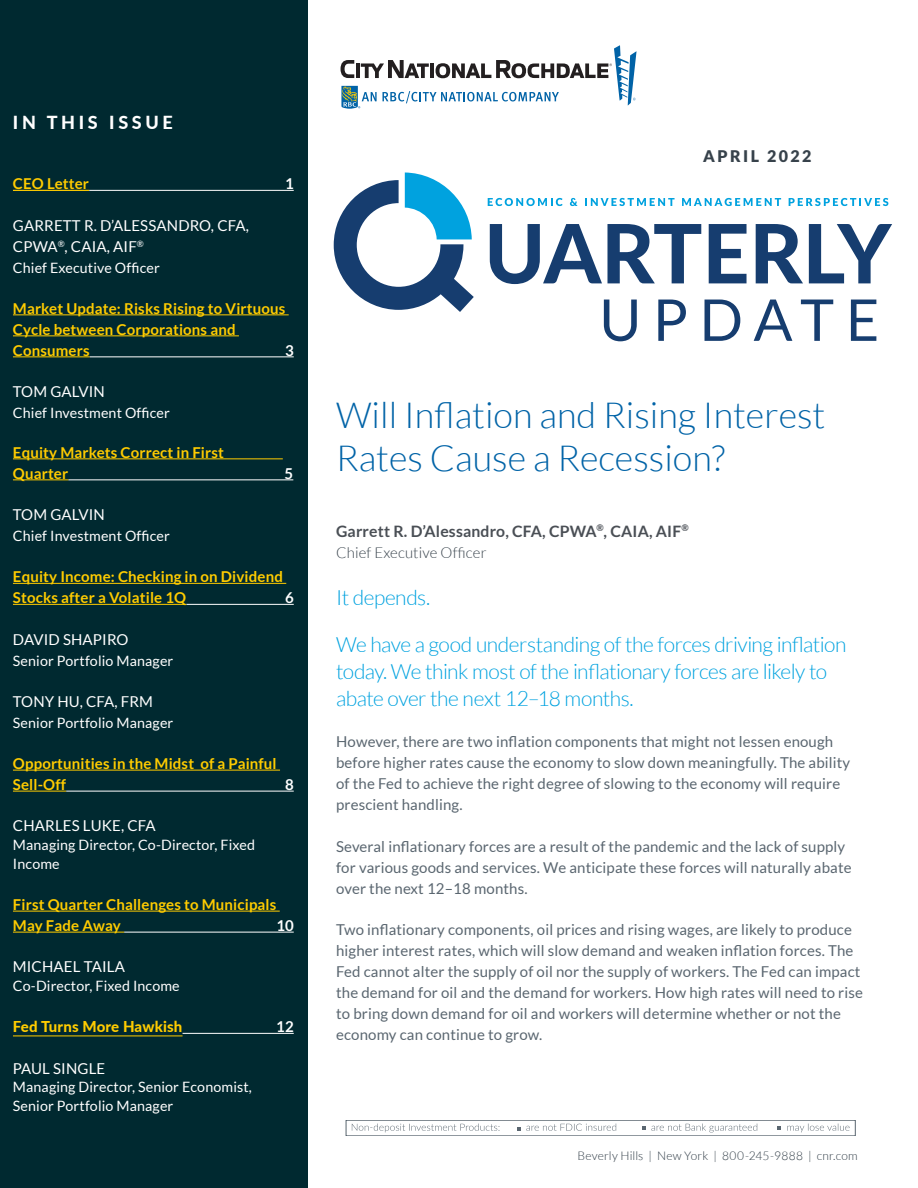
<style>
.page{position:relative;width:918px;height:1188px;background:#fff}
.page>*{position:absolute;margin:0;border:0;box-sizing:border-box;transform-origin:0 0}
.t1{font:300 36px/43.2px "Lato";color:#0163a7}
.Author_name{font:300 21px/27px "Lato";letter-spacing:-.025em;color:#00a2df}
.t2{font:800 18px "Lato";letter-spacing:.2em;color:#fff}
.In_This_Issue{font:900 16.05px "Lato";letter-spacing:.15em;color:#37424b}
.Author_name-2{font:700 15.75px "Lato";letter-spacing:.01em;color:#4a4f55}
.Body_Copy_10_Grey{font:15px/21px "Lato";letter-spacing:.01em;color:#5a6670}
.TOC_White{font:700 15px/21px "Lato";letter-spacing:.01em;color:#fc0}
.TOC_White-2{font:15px/21px "Lato";letter-spacing:.01em;color:#fff}
.Author_name-3{font:300 15px "Lato";letter-spacing:.01em;color:#37424b}
.TOC_White-3{font:800 15px "Lato";letter-spacing:.01em;color:#fc0}
.TOC_White-4{font:700 15px "Lato";color:#fff}
.TOC_White-5{font:14.25px/18.8px "Lato";letter-spacing:.01em;color:#fff}
.t3{font:300 12px "Lato";letter-spacing:.015em;color:#323e48}
</style>
<div class="page">
<svg style="left:352px;top:1124px;width:498px;height:9px"></svg>
<div style="left:346px;top:1120px;width:509px;height:16px;border:1px solid #5a6670"></div>
<div style="left:0;top:0;width:308px;height:1188px;background:#002930"></div>
<svg style="left:341px;top:45px;width:296px;height:64px"></svg>
<svg style="left:490px;top:224px;width:211px;height:60px"></svg>
<svg style="left:709px;top:224px;width:38px;height:59px"></svg>
<svg style="left:756px;top:224px;width:47px;height:59px"></svg>
<svg style="left:809px;top:224px;width:83px;height:59px"></svg>
<svg style="left:604px;top:300px;width:33px;height:41px"></svg>
<svg style="left:658px;top:300px;width:28px;height:41px"></svg>
<svg style="left:705px;top:300px;width:35px;height:41px"></svg>
<svg style="left:754px;top:300px;width:38px;height:41px"></svg>
<svg style="left:801px;top:300px;width:32px;height:41px"></svg>
<svg style="left:851px;top:300px;width:25px;height:41px"></svg>
<svg style="left:334px;top:172px;width:140px;height:140px"></svg>
<svg style="left:488px;top:198px;width:75px;height:8px"></svg>
<svg style="left:570px;top:198px;width:8px;height:8px"></svg>
<svg style="left:585px;top:198px;width:90px;height:8px"></svg>
<svg style="left:682px;top:198px;width:99px;height:8px"></svg>
<svg style="left:789px;top:198px;width:99px;height:8px"></svg>
<hr style="left:13px;top:190px;width:76px;height:1px;background:#fc0">
<hr style="left:89px;top:190px;width:205px;height:1px;background:#fff">
<hr style="left:13px;top:315px;width:276px;height:1px;background:#fc0">
<hr style="left:13px;top:336px;width:226px;height:1px;background:#fc0">
<hr style="left:13px;top:357px;width:77px;height:1px;background:#fc0">
<hr style="left:90px;top:357px;width:204px;height:1px;background:#fff">
<hr style="left:13px;top:459px;width:270px;height:1px;background:#fc0">
<hr style="left:13px;top:480px;width:55px;height:1px;background:#fc0">
<hr style="left:68px;top:480px;width:225px;height:1px;background:#fff">
<hr style="left:13px;top:583px;width:273px;height:1px;background:#fc0">
<hr style="left:13px;top:604px;width:174px;height:1px;background:#fc0">
<hr style="left:187px;top:604px;width:107px;height:1px;background:#fff">
<hr style="left:13px;top:770px;width:267px;height:1px;background:#fc0">
<hr style="left:13px;top:791px;width:53px;height:1px;background:#fc0">
<hr style="left:66px;top:791px;width:228px;height:1px;background:#fff">
<hr style="left:13px;top:911px;width:267px;height:1px;background:#fc0">
<hr style="left:13px;top:932px;width:111px;height:1px;background:#fc0">
<hr style="left:124px;top:932px;width:170px;height:1px;background:#fff">
<hr style="left:13px;top:1036px;width:170px;height:1px;background:#fc0">
<hr style="left:183px;top:1033px;width:111px;height:1px;background:#fff">
<h3 class="t2" style="left:13px;top:109px;width:161px">IN THIS ISSUE</h3>
<p class="TOC_White" style="left:13px;top:173px;width:78px">CEO Letter</p>
<p class="TOC_White-4" style="left:285px;top:175px;width:10px">1</p>
<p class="TOC_White-2" style="left:13px;top:215px;width:237px">GARRETT R. D’ALESSANDRO, CFA,<br>CPWA<sup>®</sup>, CAIA, AIF<sup>®</sup></p>
<p class="TOC_White-5" style="left:13px;top:258px;width:148px">Chief Executive Officer</p>
<p class="TOC_White" style="left:13px;top:298px;width:274px">Market Update: Risks Rising to Virtuous<br>Cycle between Corporations and<br>Consumers</p>
<p class="TOC_White-4" style="left:285px;top:342px;width:10px">3</p>
<p class="TOC_White-2" style="left:13px;top:381px;width:93px">TOM GALVIN</p>
<p class="TOC_White-5" style="left:13px;top:404px;width:158px">Chief Investment Officer</p>
<p class="TOC_White" style="left:13px;top:442px;width:213px">Equity Markets Correct in First<br>Quarter</p>
<p class="TOC_White-4" style="left:285px;top:465px;width:10px">5</p>
<p class="TOC_White-2" style="left:13px;top:504px;width:93px">TOM GALVIN</p>
<p class="TOC_White-5" style="left:13px;top:527px;width:158px">Chief Investment Officer</p>
<p class="TOC_White" style="left:13px;top:566px;width:271px">Equity Income: Checking in on Dividend<br>Stocks after a Volatile 1Q</p>
<p class="TOC_White-4" style="left:285px;top:589px;width:10px">6</p>
<p class="TOC_White-2" style="left:13px;top:629px;width:117px">DAVID SHAPIRO</p>
<p class="TOC_White-5" style="left:13px;top:651px;width:162px">Senior Portfolio Manager</p>
<p class="TOC_White-2" style="left:13px;top:691px;width:142px">TONY HU, CFA, FRM</p>
<p class="TOC_White-5" style="left:13px;top:713px;width:162px">Senior Portfolio Manager</p>
<p class="TOC_White" style="left:13px;top:753px;width:265px">Opportunities in the Midst of a Painful<br>Sell-Off</p>
<p class="TOC_White-4" style="left:285px;top:776px;width:10px">8</p>
<p class="TOC_White-2" style="left:13px;top:815px;width:144px">CHARLES LUKE, CFA</p>
<p class="TOC_White-5" style="left:13px;top:836px;width:244px">Managing Director, Co-Director, Fixed<br>Income</p>
<p class="TOC_White" style="left:13px;top:894px;width:265px">First Quarter Challenges to Municipals<br>May Fade Away</p>
<p class="TOC_White-4" style="left:276px;top:917px;width:19px">10</p>
<p class="TOC_White-2" style="left:13px;top:956px;width:113px">MICHAEL TAILA</p>
<p class="TOC_White-5" style="left:13px;top:977px;width:168px">Co-Director, Fixed Income</p>
<p class="TOC_White-3" style="left:13px;top:1016px;width:171px">Fed Turns More Hawkish</p>
<p class="TOC_White-4" style="left:276px;top:1018px;width:19px">12</p>
<p class="TOC_White-2" style="left:13px;top:1058px;width:94px">PAUL SINGLE</p>
<p class="TOC_White-5" style="left:13px;top:1078px;width:240px">Managing Director, Senior Economist,<br>Senior Portfolio Manager</p>
<p class="In_This_Issue" style="left:703px;top:147px;width:110px">APRIL 2022</p>
<h2 class="t1" style="left:336px;top:394px;width:491px">Will Inflation and Rising Interest<br>Rates Cause a Recession?</h2>
<p class="Author_name-2" style="left:336px;top:522px;width:354px">Garrett R. D’Alessandro, CFA, CPWA<sup>®</sup>, CAIA, AIF<sup>®</sup></p>
<p class="Author_name-3" style="left:336px;top:544px;width:152px">Chief Executive Officer</p>
<p class="Author_name" style="left:336px;top:584px;width:96px">It depends.</p>
<p class="Author_name" style="left:336px;top:631px;width:512px">We have a good understanding of the forces driving inflation today. We think most of the inflationary forces are likely to abate over the next 12–18 months.</p>
<p class="Body_Copy_10_Grey" style="left:336px;top:731px;width:516px">However, there are two inflation components that might not lessen enough before higher rates cause the economy to slow down meaningfully. The ability of the Fed to achieve the right degree of slowing to the economy will require prescient handling.</p>
<p class="Body_Copy_10_Grey" style="left:336px;top:836px;width:517px">Several inflationary forces are a result of the pandemic and the lack of supply for various goods and services. We anticipate these forces will naturally abate over the next 12–18 months.</p>
<p class="Body_Copy_10_Grey" style="left:336px;top:919px;width:528px">Two inflationary components, oil prices and rising wages, are likely to produce higher interest rates, which will slow demand and weaken inflation forces. The Fed cannot alter the supply of oil nor the supply of workers. The Fed can impact the demand for oil and the demand for workers. How high rates will need to rise to bring down demand for oil and workers will determine whether or not the economy can continue to grow.</p>
<p class="t3" style="left:577px;top:1149px;width:282px">Beverly Hills | New York | 800-245-9888 | cnr.com</p>
</div>
